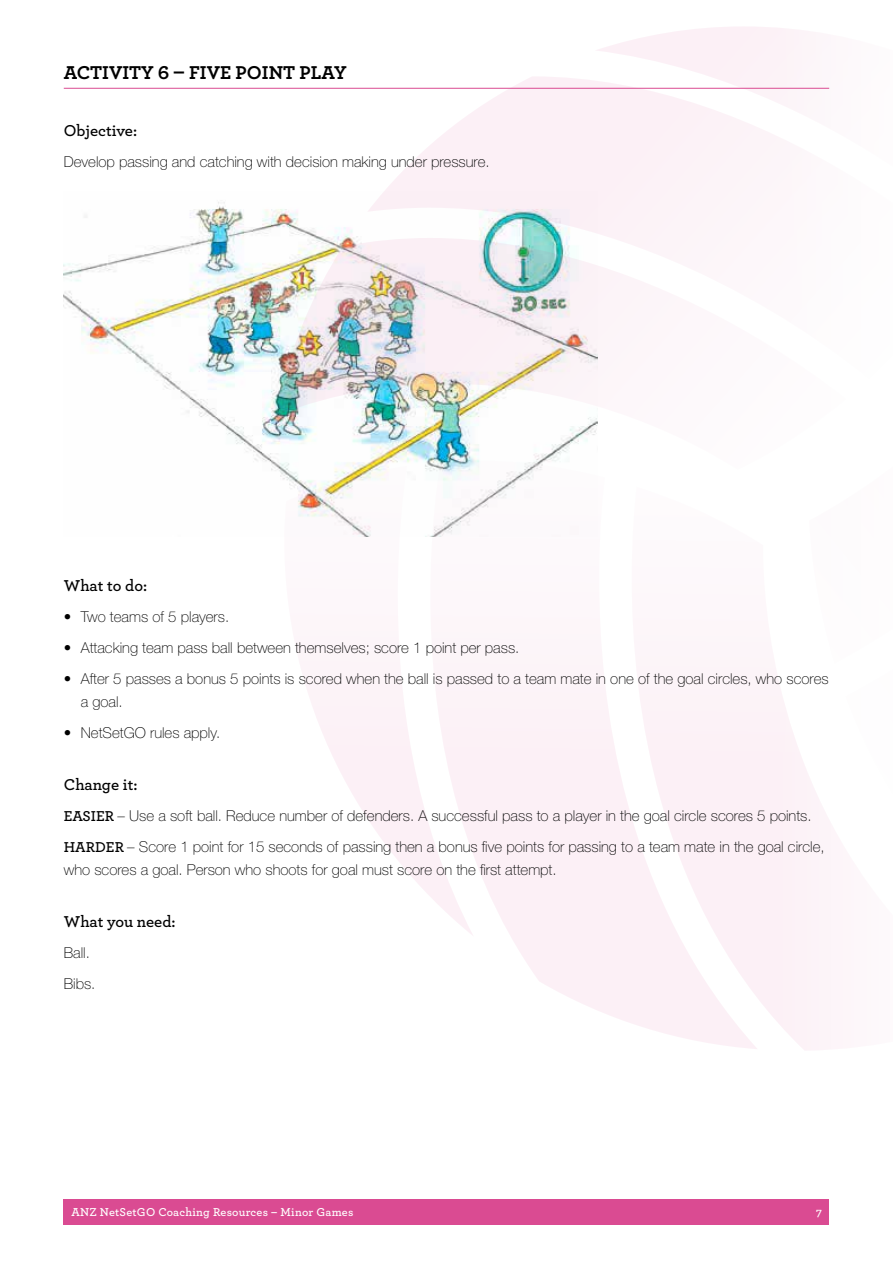
<style>
.page{position:relative;width:893px;height:1263px;background:#fff}
.page>*{position:absolute;margin:0;border:0;box-sizing:border-box;transform-origin:0 0}
.t1{font:700 19.5px "Archer";color:#000}
.t2{font:600 16.5px "Archer";color:#000}
.t3{font:100 15px/31px "Helvetica Neue LT Std";color:#000}
.t4{font:600 12px "Archer";letter-spacing:.02em;color:#fff}
.s1{font-family:"Archer";font-weight:600}
</style>
<div class="page">
<img style="left:64px;top:202px;width:294px;height:278px">
<svg style="left:367px;top:77px;width:173px;height:161px"></svg>
<img style="left:276px;top:238px;width:264px;height:232px">
<svg style="left:430px;top:460px;width:110px;height:521px"></svg>
<svg style="left:284px;top:466px;width:190px;height:471px"></svg>
<div style="left:64px;top:1199px;width:765px;height:26px;background:#da4b92"></div>
<hr style="left:64px;top:88px;width:765px;height:1px;background:#da4b92">
<h1 class="t1" style="left:64px;top:58px;width:284px">ACTIVITY 6 – FIVE POINT PLAY</h1>
<p class="t2" style="left:64px;top:118px;width:75px">Objective:</p>
<p class="t3" style="left:64px;top:146px;width:427px">Develop passing and catching with decision making under pressure.</p>
<p class="t2" style="left:64px;top:573px;width:85px">What to do:</p>
<p class="t3" style="left:64px;top:601px;width:167px">• Two teams of 5 players.</p>
<p class="t3" style="left:64px;top:632px;width:457px">• Attacking team pass ball between themselves; score 1 point per pass.</p>
<p class="t3" style="left:81px;top:668px;width:749px;line-height:22.5px;text-indent:-17px">• After 5 passes a bonus 5 points is scored when the ball is passed to a team mate in one of the goal circles, who scores a goal.</p>
<p class="t3" style="left:64px;top:717px;width:158px">• NetSetGO rules apply.</p>
<p class="t2" style="left:64px;top:772px;width:75px">Change it:</p>
<p class="t3" style="left:64px;top:800px;width:762px"><span class="s1">EASIER</span> – Use a soft ball. Reduce number of defenders. A successful pass to a player in the goal circle scores 5 points.<br><span class="s1">HARDER</span> – Score 1 point for 15 seconds of passing then a bonus five points for passing to a team mate in the goal circle,</p>
<p class="t3" style="left:64px;top:854px;width:494px">who scores a goal. Person who shoots for goal must score on the first attempt.</p>
<p class="t2" style="left:64px;top:909px;width:113px">What you need:</p>
<p class="t3" style="left:64px;top:937px;width:33px">Ball.<br>Bibs.</p>
<p class="t4" style="left:71px;top:1203px;width:284px">ANZ NetSetGO Coaching Resources – Minor Games</p>
<p class="t4" style="left:816px;top:1203px;width:7px">7</p>
</div>
